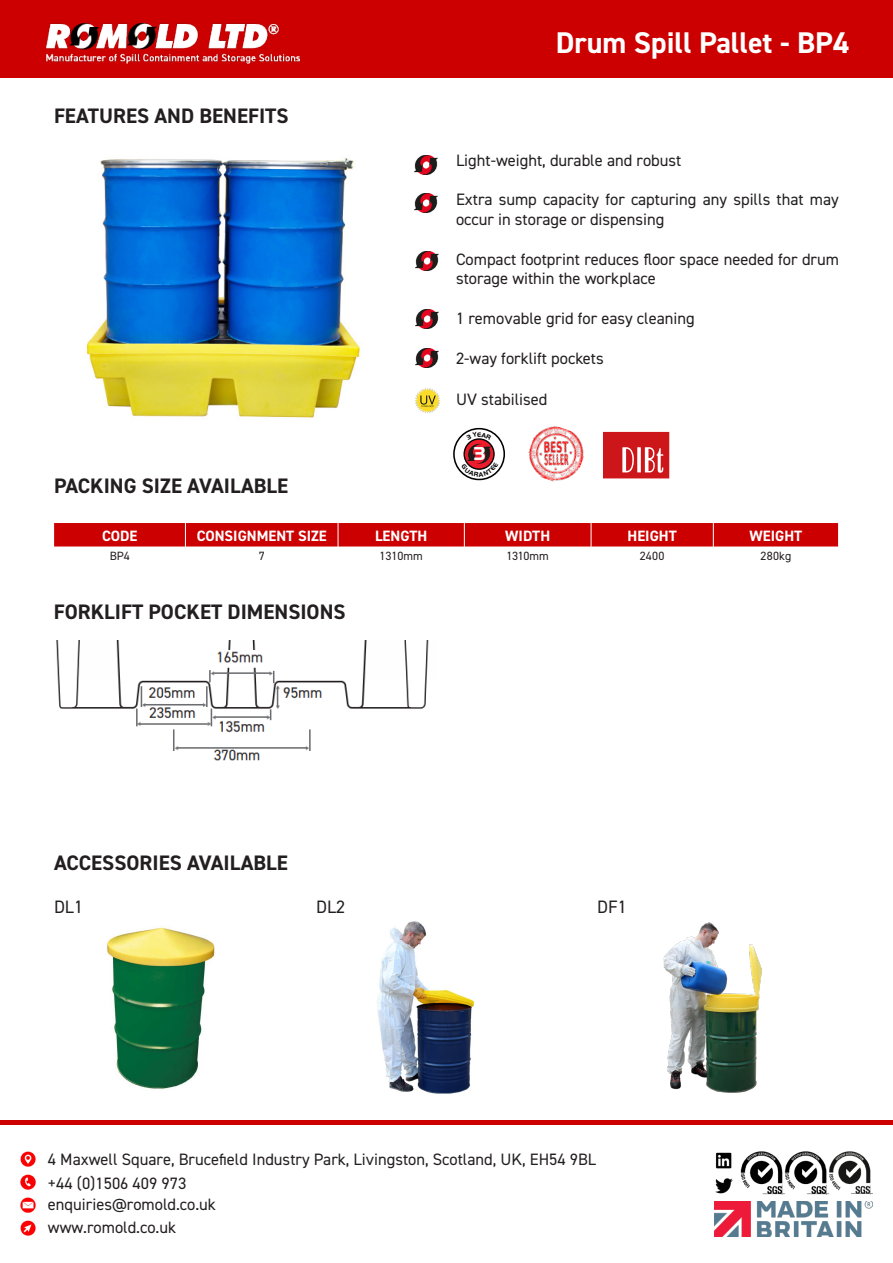
<style>
.page{position:relative;width:893px;height:1263px;background:#fff}
.page>*{position:absolute;margin:0;border:0;box-sizing:border-box;transform-origin:0 0}
.t1{font:700 30px "DIN2014";color:#fff}
.t2{font:700 21px "DIN2014";color:#231f20}
.t3{font:18px "DIN2014";color:#231f20}
.t4{font:16.5px/19.8px "DIN2014";color:#231f20}
.t5{font:700 15px "DIN2014";color:#fff}
.t6{font:12px "DIN2014";color:#231f20}
.t7{font:700 6.75px "Handel Got D";color:#000}
</style>
<div class="page">
<div style="left:0;top:1120px;width:893px;height:5px;background:#c00"></div>
<div style="left:0;top:0;width:893px;height:77px;background:#c00"></div>
<img style="left:46px;top:24px;width:255px;height:39px">
<img style="left:715px;top:1201px;width:158px;height:36px">
<img style="left:740px;top:1152px;width:133px;height:42px">
<img style="left:20px;top:1174px;width:16px;height:16px">
<img style="left:20px;top:1197px;width:16px;height:16px">
<img style="left:20px;top:1151px;width:16px;height:16px">
<img style="left:20px;top:1220px;width:16px;height:16px">
<img style="left:715px;top:1178px;width:17px;height:16px">
<img style="left:716px;top:1152px;width:16px;height:17px">
<img style="left:415px;top:155px;width:22px;height:19px">
<img style="left:415px;top:193px;width:22px;height:20px">
<img style="left:415px;top:388px;width:26px;height:26px">
<img style="left:87px;top:158px;width:273px;height:260px">
<img style="left:416px;top:251px;width:22px;height:20px">
<img style="left:416px;top:309px;width:22px;height:19px">
<img style="left:528px;top:426px;width:56px;height:56px">
<svg style="left:603px;top:432px;width:66px;height:46px;background:#d4383b"></svg>
<div style="left:54px;top:523px;width:785px;height:24px;background:#c00"></div>
<img style="left:107px;top:927px;width:108px;height:162px">
<img style="left:377px;top:921px;width:98px;height:173px">
<img style="left:663px;top:922px;width:99px;height:171px">
<img style="left:56px;top:640px;width:373px;height:121px">
<img style="left:416px;top:348px;width:22px;height:19px">
<svg style="left:453px;top:427px;width:52px;height:54px"></svg>
<p class="t2" style="left:54px;top:102px;width:236px">FEATURES AND BENEFITS</p>
<p class="t2" style="left:54px;top:472px;width:236px">PACKING SIZE AVAILABLE</p>
<p class="t1" style="left:556px;top:23px;width:295px">Drum Spill Pallet - BP4</p>
<p class="t4" style="left:456px;top:150px;width:227px">Light-weight, durable and robust</p>
<p class="t4" style="left:456px;top:189px;width:384px">Extra sump capacity for capturing any spills that may occur in storage or dispensing</p>
<p class="t4" style="left:456px;top:249px;width:384px">Compact footprint reduces floor space needed for drum storage within the workplace</p>
<p class="t4" style="left:456px;top:308px;width:240px">1 removable grid for easy cleaning</p>
<p class="t4" style="left:456px;top:348px;width:149px">2-way forklift pockets</p>
<p class="t4" style="left:456px;top:389px;width:93px">UV stabilised</p>
<p class="t7" style="left:477px;top:431px;width:6px">E</p>
<p class="t5" style="left:102px;top:525px;width:37px">CODE</p>
<p class="t5" style="left:197px;top:525px;width:132px">CONSIGNMENT SIZE</p>
<p class="t5" style="left:375px;top:525px;width:54px">LENGTH</p>
<p class="t5" style="left:505px;top:525px;width:46px">WIDTH</p>
<p class="t5" style="left:628px;top:525px;width:51px">HEIGHT</p>
<p class="t5" style="left:750px;top:525px;width:54px">WEIGHT</p>
<p class="t6" style="left:110px;top:548px;width:22px">BP4</p>
<p class="t6" style="left:259px;top:548px;width:7px">7</p>
<p class="t6" style="left:380px;top:548px;width:45px">1310mm</p>
<p class="t6" style="left:506px;top:548px;width:44px">1310mm</p>
<p class="t6" style="left:640px;top:548px;width:26px">2400</p>
<p class="t6" style="left:761px;top:548px;width:32px">280kg</p>
<p class="t2" style="left:54px;top:597px;width:293px">FORKLIFT POCKET DIMENSIONS</p>
<p class="t2" style="left:54px;top:849px;width:235px">ACCESSORIES AVAILABLE</p>
<p class="t3" style="left:54px;top:895px;width:30px">DL1</p>
<p class="t3" style="left:316px;top:895px;width:30px">DL2</p>
<p class="t3" style="left:597px;top:895px;width:31px">DF1</p>
<p class="t4" style="left:48px;top:1146px;width:550px;line-height:24.3px">4 Maxwell Square, Brucefield Industry Park, Livingston, Scotland, UK, EH54 9BL +44 (0)1506 409 973</p>
<p class="t4" style="left:48px;top:1194px;width:170px">enquiries@romold.co.uk</p>
<p class="t4" style="left:48px;top:1217px;width:130px">www.romold.co.uk</p>
</div>
